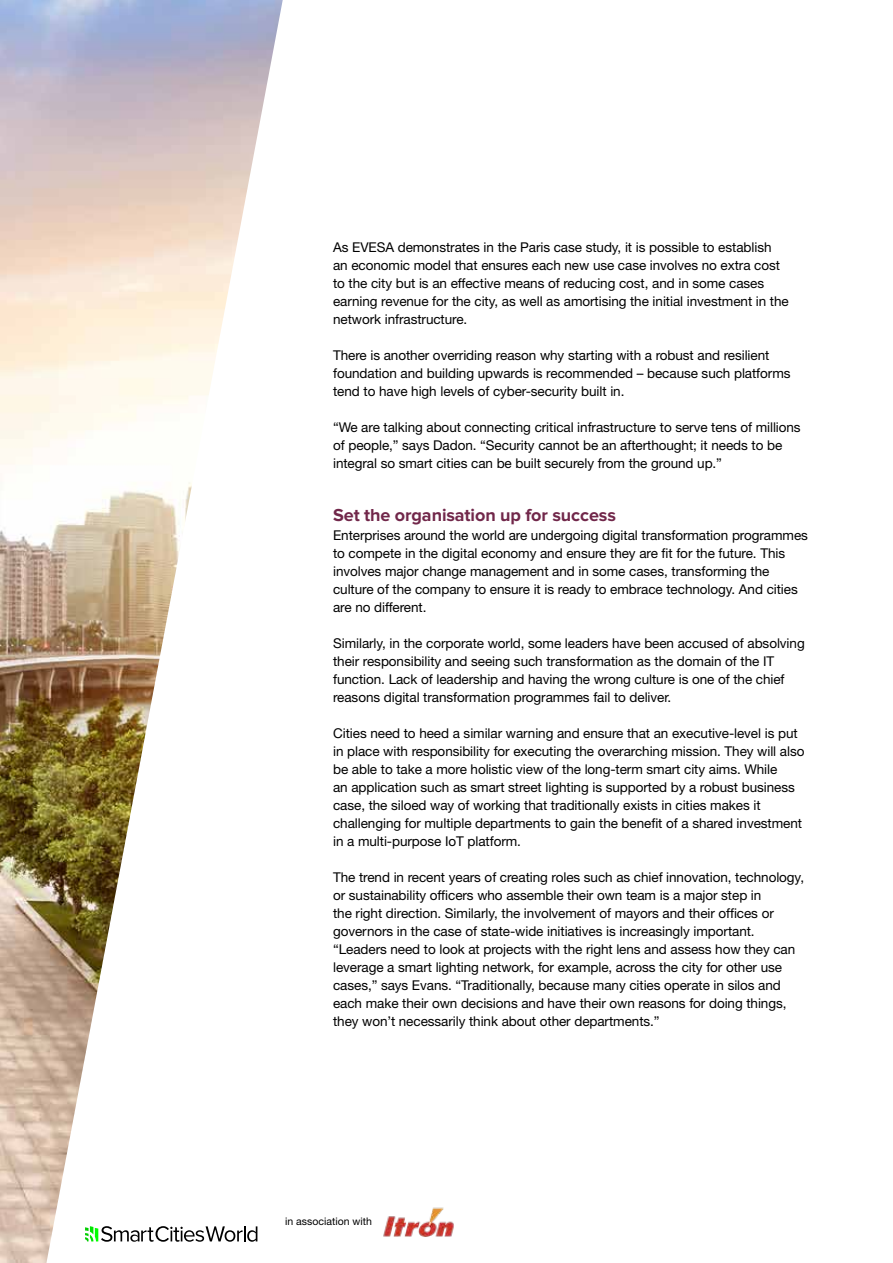
<style>
.page{position:relative;width:893px;height:1263px;background:#fff}
.page>*{position:absolute;margin:0;border:0;box-sizing:border-box;transform-origin:0 0}
.t1{font:700 18px "Proxima Nova";letter-spacing:-.005em;color:#71274a}
.t2{font:13.5px/18px "Helvetica Neue LT Std";letter-spacing:-.005em;color:#000}
.t3{font:10.5px "Helvetica Neue LT Std";color:#000}
</style>
<div class="page">
<img style="left:383px;top:1207px;width:71px;height:30px">
<img style="left:0;top:0;width:283px;height:1263px">
<p class="t2" style="left:333px;top:238px;width:457px">As EVESA demonstrates in the Paris case study, it is possible to establish an economic model that ensures each new use case involves no extra cost to the city but is an effective means of reducing cost, and in some cases earning revenue for the city, as well as amortising the initial investment in the network infrastructure.</p>
<p class="t2" style="left:333px;top:346px;width:459px">There is another overriding reason why starting with a robust and resilient foundation and building upwards is recommended – because such platforms tend to have high levels of cyber-security built in.</p>
<p class="t2" style="left:333px;top:418px;width:469px">“We are talking about connecting critical infrastructure to serve tens of millions of people,” says Dadon. “Security cannot be an afterthought; it needs to be integral so smart cities can be built securely from the ground up.”</p>
<h1 class="t1" style="left:333px;top:504px;width:284px">Set the organisation up for success</h1>
<p class="t2" style="left:333px;top:526px;width:476px">Enterprises around the world are undergoing digital transformation programmes to compete in the digital economy and ensure they are fit for the future. This involves major change management and in some cases, transforming the culture of the company to ensure it is ready to embrace technology. And cities are no different.</p>
<p class="t2" style="left:333px;top:634px;width:473px">Similarly, in the corporate world, some leaders have been accused of absolving their responsibility and seeing such transformation as the domain of the IT function. Lack of leadership and having the wrong culture is one of the chief reasons digital transformation programmes fail to deliver.</p>
<p class="t2" style="left:333px;top:724px;width:473px">Cities need to heed a similar warning and ensure that an executive-level is put in place with responsibility for executing the overarching mission. They will also be able to take a more holistic view of the long-term smart city aims. While<br>an application such as smart street lighting is supported by a robust business case, the siloed way of working that traditionally exists in cities makes it challenging for multiple departments to gain the benefit of a shared investment in a multi-purpose IoT platform.</p>
<p class="t2" style="left:333px;top:868px;width:472px">The trend in recent years of creating roles such as chief innovation, technology, or sustainability officers who assemble their own team is a major step in<br>the right direction. Similarly, the involvement of mayors and their offices or governors in the case of state-wide initiatives is increasingly important. “Leaders need to look at projects with the right lens and assess how they can leverage a smart lighting network, for example, across the city for other use cases,” says Evans. “Traditionally, because many cities operate in silos and each make their own decisions and have their own reasons for doing things, they won’t necessarily think about other departments.”</p>
<p class="t3" style="left:285px;top:1215px;width:88px">in association with</p>
</div>
